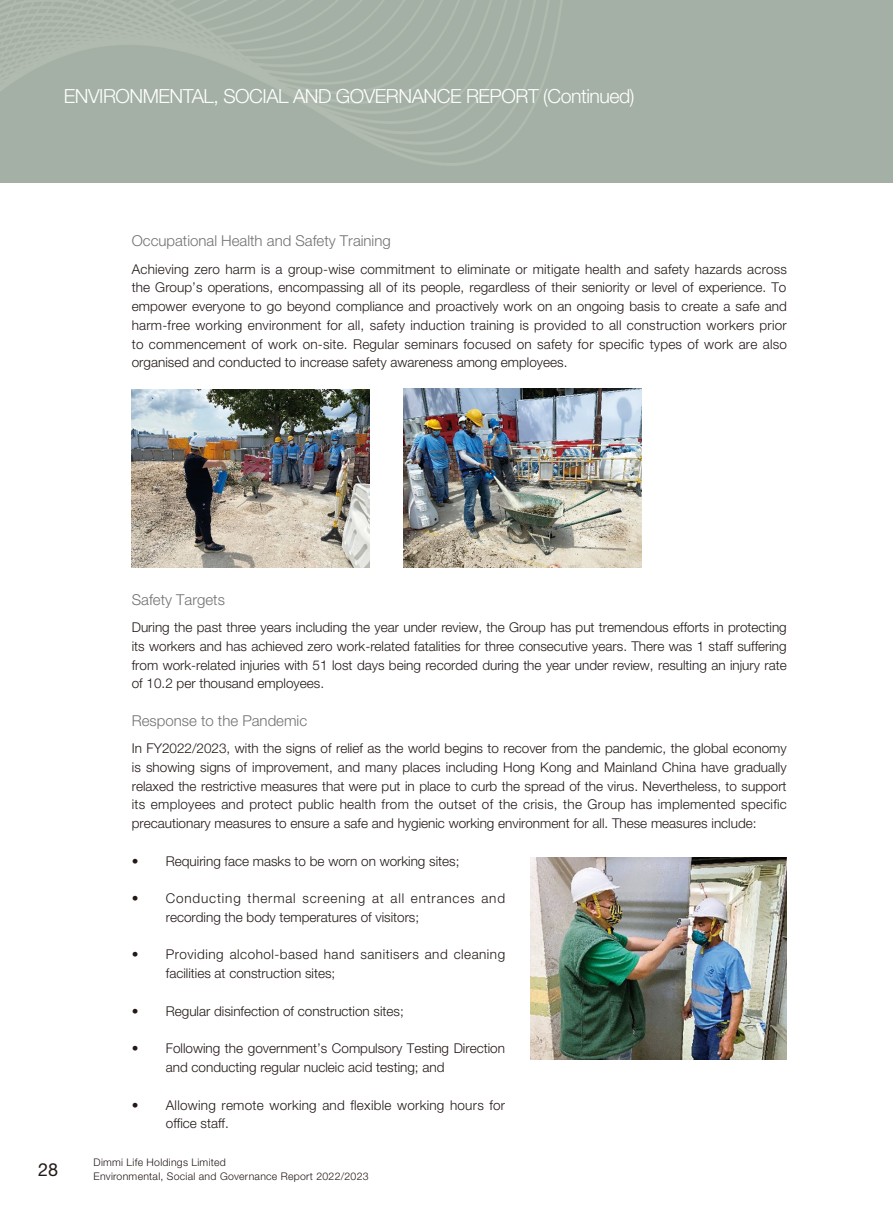
<style>
.page{position:relative;width:893px;height:1212px;background:#fff}
.page>*{position:absolute;margin:0;border:0;box-sizing:border-box;transform-origin:0 0}
.t1{font:300 19.5px "Helvetica Neue LT Std";letter-spacing:-.025em;color:#fff}
.t2{font:18px "Helvetica Neue LT Std";color:#231916}
.t3{font:300 15px "Helvetica Neue LT Std";color:#727272}
.t4{font:300 13.5px/18.8px "Helvetica Neue LT Std";color:#231916;text-align:justify}
.t5{font:300 13.5px/18.8px "Helvetica Neue LT Std";letter-spacing:.06em;color:#231916}
.t6{font:300 13.5px/18.8px "Helvetica Neue LT Std";letter-spacing:.035em;color:#231916}
.t7{font:300 13.5px/18.8px "Helvetica Neue LT Std";letter-spacing:.02em;color:#231916}
.t8{font:300 10.5px "Helvetica Neue LT Std";letter-spacing:.025em;color:#231916}
</style>
<div class="page">
<img style="left:0;top:0;width:893px;height:183px">
<img style="left:132px;top:389px;width:237px;height:178px">
<img style="left:403px;top:389px;width:238px;height:178px">
<img style="left:530px;top:857px;width:257px;height:202px">
<h1 class="t1" style="left:64px;top:84px;width:572px">ENVIRONMENTAL, SOCIAL AND GOVERNANCE REPORT (Continued)</h1>
<p class="t3" style="left:132px;top:232px;width:260px">Occupational Health and Safety Training</p>
<p class="t4" style="left:132px;top:259px;width:657px">Achieving zero harm is a group-wise commitment to eliminate or mitigate health and safety hazards across the Group’s operations, encompassing all of its people, regardless of their seniority or level of experience. To empower everyone to go beyond compliance and proactively work on an ongoing basis to create a safe and harm-free working environment for all, safety induction training is provided to all construction workers prior to commencement of work on-site. Regular seminars focused on safety for specific types of work are also organised and conducted to increase safety awareness among employees.</p>
<h2 class="t2" style="left:38px;top:1159px;width:22px">28</h2>
<p class="t3" style="left:132px;top:590px;width:95px">Safety Targets</p>
<p class="t4" style="left:132px;top:618px;width:656px">During the past three years including the year under review, the Group has put tremendous efforts in protecting its workers and has achieved zero work-related fatalities for three consecutive years. There was 1 staff suffering from work-related injuries with 51 lost days being recorded during the year under review, resulting an injury rate of 10.2 per thousand employees.</p>
<p class="t3" style="left:132px;top:711px;width:177px">Response to the Pandemic</p>
<p class="t4" style="left:132px;top:739px;width:657px">In FY2022/2023, with the signs of relief as the world begins to recover from the pandemic, the global economy is showing signs of improvement, and many places including Hong Kong and Mainland China have gradually relaxed the restrictive measures that were put in place to curb the spread of the virus. Nevertheless, to support its employees and protect public health from the outset of the crisis, the Group has implemented specific precautionary measures to ensure a safe and hygienic working environment for all. These measures include:</p>
<p class="t4" style="left:132px;top:851px;width:329px">• Requiring face masks to be worn on working sites;</p>
<p class="t5" style="left:166px;top:889px;width:341px;text-indent:-34px">• Conducting thermal screening at all entrances and recording the body temperatures of visitors;</p>
<p class="t6" style="left:166px;top:945px;width:341px;text-indent:-34px">• Providing alcohol-based hand sanitisers and cleaning facilities at construction sites;</p>
<p class="t4" style="left:132px;top:1001px;width:274px">• Regular disinfection of construction sites;</p>
<p class="t4" style="left:166px;top:1039px;width:341px;text-indent:-34px">• Following the government’s Compulsory Testing Direction and conducting regular nucleic acid testing; and</p>
<p class="t7" style="left:166px;top:1095px;width:341px;text-indent:-34px">• Allowing remote working and flexible working hours for office staff.</p>
<p class="t8" style="left:94px;top:1156px;width:134px">Dimmi Life Holdings Limited</p>
<p class="t8" style="left:94px;top:1170px;width:277px">Environmental, Social and Governance Report 2022/2023</p>
</div>
